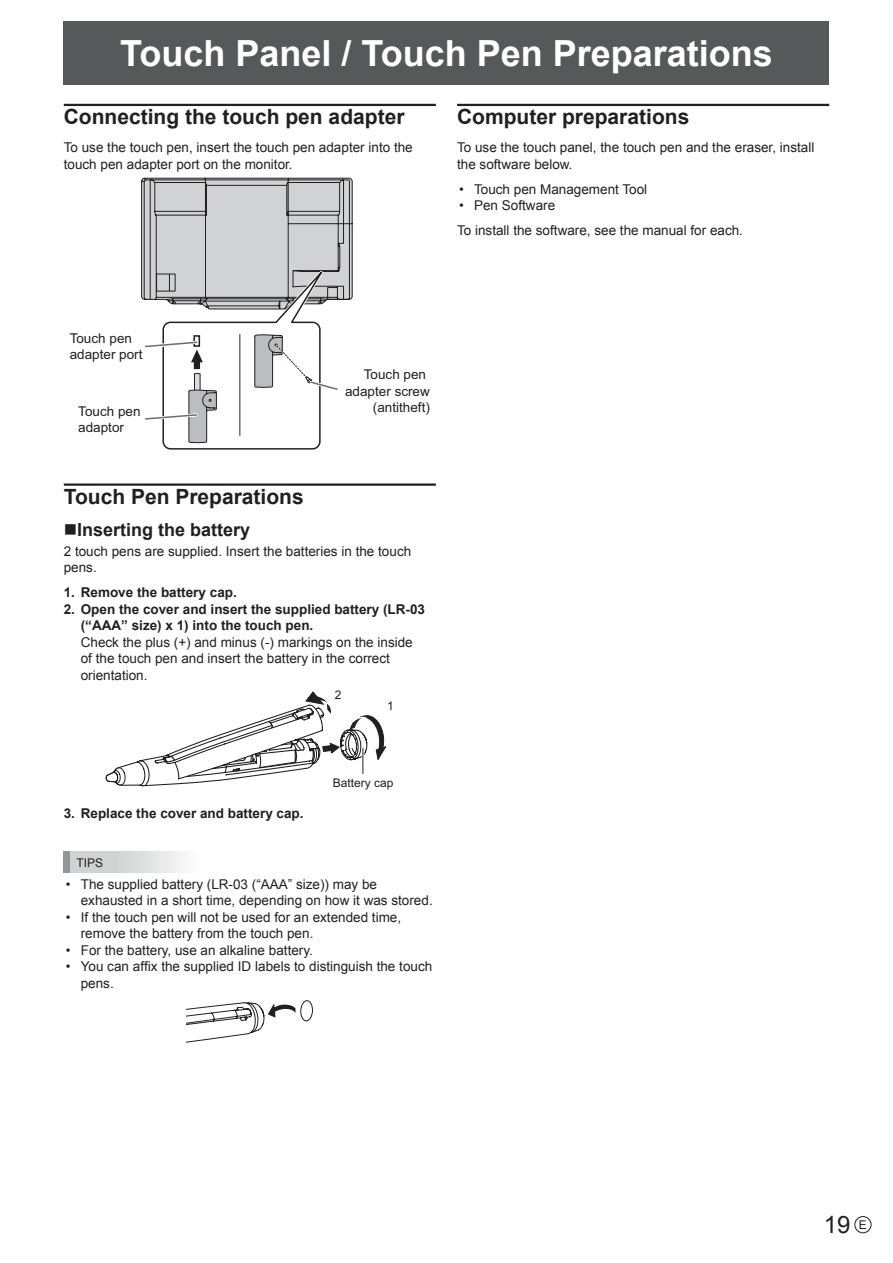
<style>
.page{position:relative;width:893px;height:1263px;background:#fff}
.page>*{position:absolute;margin:0;border:0;box-sizing:border-box;transform-origin:0 0}
.t1{font:700 36px "Arial";color:#fff}
.t2{font:24px "Arial";color:#231f20}
.t3{font:700 21px "Arial";color:#231f20}
.t4{font:700 18px "Arial";color:#231f20}
.t5{font:13.5px/16.5px "Arial";color:#231f20}
.t6{font:700 13.5px/16.5px "Arial";color:#231f20}
.t7{font:12px "Arial";color:#231f20}
.s1{font-size:12px}
</style>
<div class="page">
<div style="left:64px;top:21px;width:765px;height:64px;background:#57585a"></div>
<div style="left:854px;top:1216px;width:17px;height:17px;border:1px solid #231f20;border-radius:50%"></div>
<hr style="left:64px;top:104px;width:372px;height:2px;background:#231f20">
<hr style="left:64px;top:483px;width:372px;height:3px;background:#231f20">
<svg style="left:141px;top:178px;width:212px;height:272px"></svg>
<svg style="left:106px;top:691px;width:280px;height:96px"></svg>
<div style="left:64px;top:852px;width:212px;height:21px;background:linear-gradient(to right,#c9cacd,#fff)"></div>
<div style="left:64px;top:852px;width:6px;height:21px;background:#939598"></div>
<svg style="left:187px;top:1002px;width:109px;height:41px"></svg>
<div style="left:300px;top:1000px;width:13px;height:21px;border:1px solid #231f20;border-radius:50%"></div>
<hr style="left:457px;top:104px;width:372px;height:2px;background:#231f20">
<h1 class="t1" style="left:120px;top:29px;width:654px">Touch Panel / Touch Pen Preparations</h1>
<h3 class="t3" style="left:64px;top:103px;width:342px">Connecting the touch pen adapter</h3>
<p class="t5" style="left:64px;top:139px;width:350px">To use the touch pen, insert the touch pen adapter into the touch pen adapter port on the monitor.</p>
<h3 class="t3" style="left:457px;top:103px;width:234px">Computer preparations</h3>
<p class="t5" style="left:457px;top:139px;width:359px">To use the touch panel, the touch pen and the eraser, install the software below.</p>
<p class="t5" style="left:459px;top:181px;width:189px">• Touch pen Management Tool</p>
<p class="t5" style="left:457px;top:193px;width:287px;line-height:25px">• Pen Software<br>To install the software, see the manual for each.</p>
<p class="t5" style="left:70px;top:330px;width:74px">Touch pen adapter port</p>
<p class="t5" style="left:78px;top:403px;width:64px">Touch pen adaptor</p>
<p class="t5" style="left:345px;top:367px;width:86px;text-align:right">Touch pen adapter screw (antitheft)</p>
<h3 class="t3" style="left:64px;top:483px;width:242px">Touch Pen Preparations</h3>
<h3 class="t4" style="left:64px;top:517px;width:188px">■Inserting the battery</h3>
<p class="t5" style="left:64px;top:543px;width:349px">2 touch pens are supplied. Insert the batteries in the touch pens.</p>
<p class="t6" style="left:64px;top:585px;width:175px">1. Remove the battery cap.</p>
<p class="t6" style="left:81px;top:601px;width:346px;text-indent:-17px">2. Open the cover and insert the supplied battery (LR-03 (“AAA” size) x 1) into the touch pen.</p>
<p class="t5" style="left:81px;top:634px;width:333px">Check the plus (+) and minus (-) markings on the inside of the touch pen and insert the battery in the correct orientation.</p>
<p class="t7" style="left:335px;top:687px;width:8px">2</p>
<p class="t7" style="left:387px;top:698px;width:8px">1</p>
<p class="t7" style="left:333px;top:775px;width:62px">Battery cap</p>
<p class="t6" style="left:64px;top:805px;width:241px">3. Replace the cover and battery cap.</p>
<p class="t7" style="left:77px;top:854px;width:28px">TIPS</p>
<p class="t5" style="left:81px;top:876px;width:353px;text-indent:-15px">• The supplied battery (LR-03 (“AAA” size)) may be exhausted in a short time, depending on how it was stored.</p>
<p class="t5" style="left:81px;top:909px;width:322px;text-indent:-15px">• If the touch pen will not be used for an extended time, remove the battery from the touch pen.</p>
<p class="t5" style="left:66px;top:942px;width:249px">• For the battery, use an alkaline battery.</p>
<p class="t5" style="left:81px;top:958px;width:353px;text-indent:-15px">• You can affix the supplied ID labels to distinguish the touch pens.</p>
<h2 class="t2" style="left:824px;top:1208px;width:44px">19 <span class="s1">E</span></h2>
</div>
